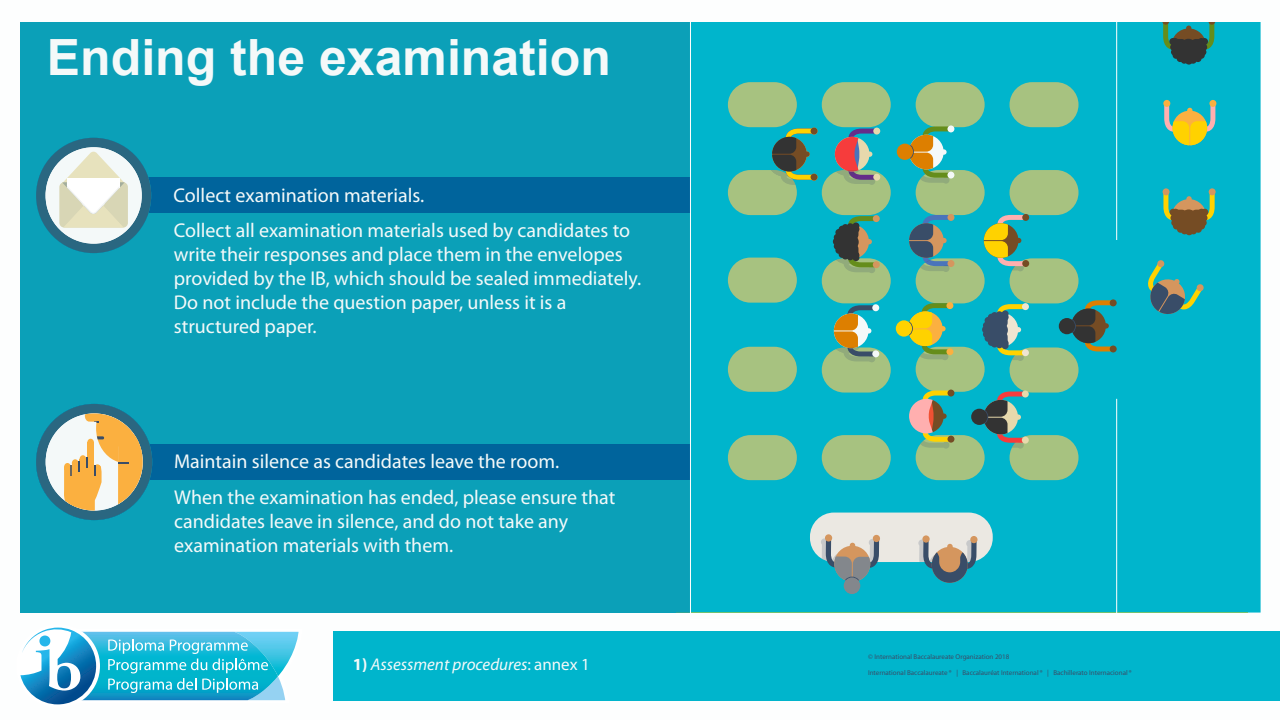
<style>
.page{position:relative;width:1280px;height:720px;background:#fff}
.page>*{position:absolute;margin:0;border:0;box-sizing:border-box;transform-origin:0 0}
.t1{font:700 50px "Arial";color:#f4f9f9}
.t2{font:20px/24px "Myriad Pro Regular 17";color:#f4f9f9}
.t3{font:italic 17px "Myriad Pro";color:#f4f9f9}
.t4{font:7px "Myriad Pro Regular 17";color:#394d68}
.s1{font-weight:700;font-style:normal}
.s2{font-family:"Myriad Pro Regular 17";font-style:normal}
</style>
<div class="page">
<div style="left:1118px;top:22px;width:143px;height:591px;background:#00b5cc"></div>
<svg style="left:1162px;top:22px;width:53px;height:41px;background:#2a8a7e"></svg>
<div style="left:1201px;top:38px;width:7px;height:7px;background:#333;border-radius:50%"></div>
<div style="left:1169px;top:38px;width:7px;height:7px;background:#333;border-radius:50%"></div>
<div style="left:1200px;top:44px;width:7px;height:7px;background:#333;border-radius:50%"></div>
<div style="left:1170px;top:44px;width:7px;height:7px;background:#333;border-radius:50%"></div>
<div style="left:1199px;top:49px;width:7px;height:7px;background:#333;border-radius:50%"></div>
<div style="left:1171px;top:49px;width:7px;height:7px;background:#333;border-radius:50%"></div>
<div style="left:1198px;top:52px;width:7px;height:7px;background:#333;border-radius:50%"></div>
<div style="left:1173px;top:52px;width:7px;height:7px;background:#333;border-radius:50%"></div>
<div style="left:1195px;top:55px;width:7px;height:7px;background:#333;border-radius:50%"></div>
<div style="left:1177px;top:55px;width:7px;height:7px;background:#333;border-radius:50%"></div>
<div style="left:1190px;top:57px;width:7px;height:7px;background:#333;border-radius:50%"></div>
<div style="left:1183px;top:39px;width:11px;height:9px;background:#333;border-radius:50%"></div>
<div style="left:1185px;top:56px;width:8px;height:9px;background:#333;border-radius:50%"></div>
<div style="left:1185px;top:49px;width:8px;height:9px;background:#333;border-radius:50%"></div>
<div style="left:1185px;top:43px;width:8px;height:9px;background:#333;border-radius:50%"></div>
<div style="left:1181px;top:57px;width:7px;height:7px;background:#333;border-radius:50%"></div>
<div style="left:1172px;top:38px;width:7px;height:7px;background:#333;border-radius:50%"></div>
<div style="left:1198px;top:38px;width:7px;height:7px;background:#333;border-radius:50%"></div>
<div style="left:20px;top:22px;width:670px;height:591px;background:#0ba0b8"></div>
<div style="left:333px;top:631px;width:947px;height:70px;background:#00b5cc"></div>
<div style="left:1209px;top:188px;width:7px;height:7px;background:#d5965e;border-radius:50%"></div>
<div style="left:1163px;top:188px;width:7px;height:7px;background:#d5965e;border-radius:50%"></div>
<svg style="left:1163px;top:192px;width:52px;height:42px;background:#5ba482"></svg>
<div style="left:1201px;top:209px;width:7px;height:7px;background:#754c24;border-radius:50%"></div>
<div style="left:1170px;top:209px;width:7px;height:7px;background:#754c24;border-radius:50%"></div>
<div style="left:1201px;top:214px;width:7px;height:7px;background:#754c24;border-radius:50%"></div>
<div style="left:1170px;top:214px;width:7px;height:7px;background:#754c24;border-radius:50%"></div>
<div style="left:1200px;top:219px;width:7px;height:7px;background:#754c24;border-radius:50%"></div>
<div style="left:1171px;top:219px;width:7px;height:7px;background:#754c24;border-radius:50%"></div>
<div style="left:1198px;top:223px;width:7px;height:6px;background:#754c24;border-radius:50%"></div>
<div style="left:1173px;top:223px;width:7px;height:6px;background:#754c24;border-radius:50%"></div>
<div style="left:1195px;top:226px;width:7px;height:7px;background:#754c24;border-radius:50%"></div>
<div style="left:1177px;top:226px;width:7px;height:7px;background:#754c24;border-radius:50%"></div>
<div style="left:1190px;top:227px;width:7px;height:7px;background:#754c24;border-radius:50%"></div>
<div style="left:1183px;top:209px;width:12px;height:9px;background:#754c24;border-radius:50%"></div>
<div style="left:1185px;top:227px;width:8px;height:8px;background:#754c24;border-radius:50%"></div>
<div style="left:1185px;top:220px;width:8px;height:9px;background:#754c24;border-radius:50%"></div>
<div style="left:1185px;top:214px;width:8px;height:8px;background:#754c24;border-radius:50%"></div>
<div style="left:1181px;top:227px;width:7px;height:7px;background:#754c24;border-radius:50%"></div>
<div style="left:1172px;top:209px;width:7px;height:7px;background:#754c24;border-radius:50%"></div>
<div style="left:1198px;top:209px;width:7px;height:7px;background:#754c24;border-radius:50%"></div>
<div style="left:1209px;top:100px;width:7px;height:7px;background:#fbb040;border-radius:50%"></div>
<div style="left:1163px;top:100px;width:7px;height:7px;background:#fbb040;border-radius:50%"></div>
<svg style="left:1164px;top:103px;width:51px;height:42px;background:#93bc73"></svg>
<svg style="left:1147px;top:260px;width:57px;height:56px;background:#399e9a"></svg>
<div style="left:86px;top:445px;width:604px;height:35px;background:#00649c"></div>
<div style="left:36px;top:404px;width:116px;height:116px;background:#2a6781;border-radius:50%"></div>
<div style="left:46px;top:413px;width:97px;height:98px;background:#f4f9f9;border-radius:50%"></div>
<svg style="left:64px;top:413px;width:79px;height:98px"></svg>
<div style="left:86px;top:178px;width:604px;height:35px;background:#00649c"></div>
<div style="left:36px;top:138px;width:115px;height:115px;background:#2a6781;border-radius:50%"></div>
<svg style="left:42px;top:144px;width:103px;height:103px"></svg>
<svg style="left:689px;top:22px;width:429px;height:591px;background:#35b4b3"></svg>
<hr style="left:1116px;top:22px;width:1px;height:218px;background:#fff">
<svg style="left:20px;top:627px;width:279px;height:78px"></svg>
<h1 class="t1" style="left:47px;top:25px;width:565px">Ending the examination</h1>
<p class="t2" style="left:174px;top:179px;width:458px;line-height:34.9px">Collect examination materials.<br>Collect all examination materials used by candidates to</p>
<p class="t2" style="left:174px;top:243px;width:469px">write their responses and place them in the envelopes provided by the IB, which should be sealed immediately.<br>Do not include the question paper, unless it is a structured paper.</p>
<p class="t2" style="left:174px;top:444px;width:443px;line-height:36px">Maintain silence as candidates leave the room.<br>When the examination has ended, please ensure that</p>
<p class="t2" style="left:174px;top:510px;width:396px">candidates leave in silence, and do not take any examination materials with them.</p>
<p class="t3" style="left:353px;top:654px;width:239px"><span class="s1">1)</span> Assessment procedures<span class="s2">: annex 1</span></p>
<p class="t4" style="left:868px;top:653px;width:143px">© International Baccalaureate Organization 2018</p>
<p class="t4" style="left:868px;top:669px;width:265px">International Baccalaureate ® | Baccalauréat International ® | Bachillerato Internacional ®</p>
</div>
